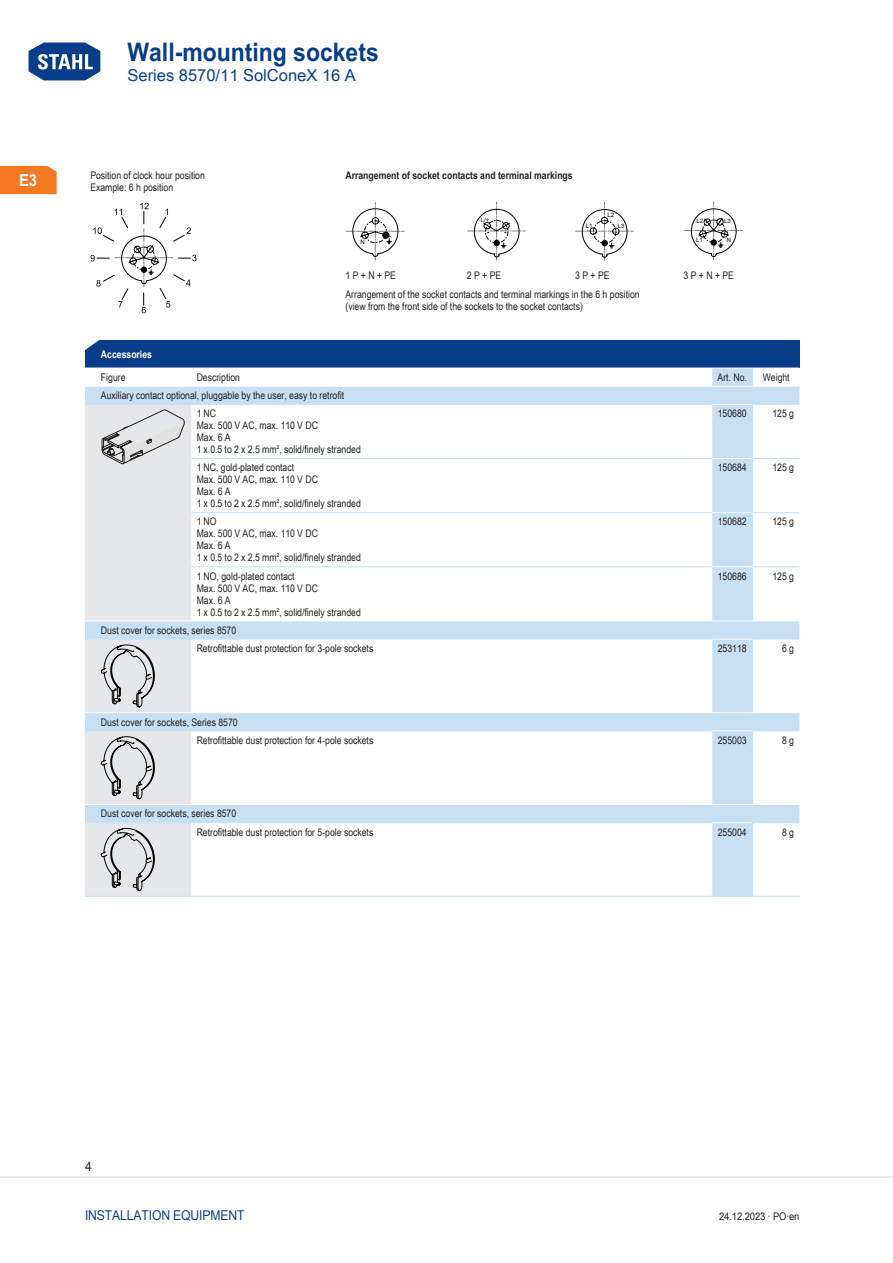
<style>
.page{position:relative;width:893px;height:1263px;background:#fff}
.page>*{position:absolute;margin:0;border:0;box-sizing:border-box;transform-origin:0 0}
.t1{font:700 25.5px "Arial Unicode MS";color:#083e89;scale:.9 1}
.TabHeader1stColumn{font:700 24px "Arial Unicode MS";color:#fff;scale:1.45 1}
.t2{font:16.5px "Arial Unicode MS";color:#083e89}
.t3{font:700 16.5px "Arial Unicode MS";color:#fff;scale:.9 1}
.t4{font:13.5px "Arial Unicode MS";letter-spacing:-.01em;color:#083e89;scale:.9 1}
.t5{font:13.5px "Arial Unicode MS";color:#231f20;scale:.9 1}
.TabBodyLeft{font:10.5px/12px "Arial Unicode MS";color:#231f20;scale:.83 1}
.TabBody1stColumnTitl{font:10.5px "Arial Unicode MS";color:#231f20;scale:.83 1}
.TabBodyCenter{font:10.5px "Arial Unicode MS";color:#231f20;scale:.83 1}
.TabBodyLeft-2{font:700 10.5px "Arial Unicode MS";color:#231f20;scale:.83 1}
.TabBodyRight{font:10.5px "Arial Unicode MS";color:#231f20;scale:.83 1}
.TabBodyLeft-3{font:10.5px "Arial Unicode MS";color:#231f20;scale:.9 1}
.TabHeader1stColumn-2{font:700 10.5px "Arial Unicode MS";color:#fff;scale:.83 1}
.TabBody1stColumn{font:10.5px "Arial Unicode MS";color:#231f20;scale:.83 1}
.t6{font:6px "Arial";color:#000}
.s1{font-weight:400;font-size:31.65px;color:#fff}
</style>
<div class="page">
<svg style="left:28px;top:42px;width:73px;height:39px"></svg>
<hr style="left:0;top:1176px;width:893px;height:2px;background:#e6e7e9">
<div style="left:0;top:166px;width:57px;height:28px;background:#f47921"></div>
<div style="left:85px;top:340px;width:714px;height:28px;background:#083e89"></div>
<svg style="left:85px;top:369px;width:714px;height:527px"></svg>
<svg style="left:85px;top:405px;width:106px;height:491px;fill:#e6e7e9"></svg>
<svg style="left:752px;top:368px;width:1px;height:18px"></svg>
<hr style="left:85px;top:386px;width:85px;height:1px;background:#fff">
<svg style="left:170px;top:386px;width:21px;height:1px"></svg>
<hr style="left:191px;top:386px;width:521px;height:1px;background:#fff">
<hr style="left:712px;top:386px;width:41px;height:1px;background:#fff">
<hr style="left:753px;top:386px;width:46px;height:1px;background:#fff">
<hr style="left:85px;top:404px;width:85px;height:1px;background:#c7e0f3">
<hr style="left:191px;top:404px;width:521px;height:1px;background:#c7e0f3">
<hr style="left:712px;top:404px;width:40px;height:1px;background:#fff">
<hr style="left:752px;top:404px;width:47px;height:1px;background:#c7e0f3">
<hr style="left:752px;top:405px;width:1px;height:53px;background:#c7e0f3">
<hr style="left:191px;top:458px;width:521px;height:1px;background:#c7e0f3">
<hr style="left:712px;top:458px;width:40px;height:1px;background:#fff">
<hr style="left:752px;top:458px;width:47px;height:1px;background:#c7e0f3">
<hr style="left:752px;top:459px;width:1px;height:53px;background:#c7e0f3">
<hr style="left:191px;top:512px;width:521px;height:1px;background:#c7e0f3">
<hr style="left:712px;top:512px;width:40px;height:1px;background:#fff">
<hr style="left:752px;top:512px;width:47px;height:1px;background:#c7e0f3">
<hr style="left:752px;top:513px;width:1px;height:53px;background:#c7e0f3">
<hr style="left:191px;top:566px;width:521px;height:1px;background:#c7e0f3">
<hr style="left:712px;top:566px;width:40px;height:1px;background:#fff">
<hr style="left:752px;top:566px;width:47px;height:1px;background:#c7e0f3">
<hr style="left:752px;top:567px;width:1px;height:54px;background:#c7e0f3">
<hr style="left:85px;top:621px;width:85px;height:1px;background:#fff">
<svg style="left:170px;top:621px;width:21px;height:1px"></svg>
<hr style="left:191px;top:621px;width:521px;height:1px;background:#fff">
<hr style="left:712px;top:621px;width:41px;height:1px;background:#fff">
<hr style="left:753px;top:621px;width:46px;height:1px;background:#fff">
<hr style="left:85px;top:639px;width:85px;height:1px;background:#c7e0f3">
<svg style="left:170px;top:639px;width:21px;height:1px"></svg>
<hr style="left:191px;top:639px;width:521px;height:1px;background:#c7e0f3">
<hr style="left:712px;top:639px;width:40px;height:1px;background:#fff">
<hr style="left:752px;top:639px;width:47px;height:1px;background:#c7e0f3">
<hr style="left:752px;top:639px;width:1px;height:73px;background:#c7e0f3">
<hr style="left:85px;top:712px;width:85px;height:1px;background:#fff">
<svg style="left:170px;top:712px;width:21px;height:1px"></svg>
<hr style="left:191px;top:712px;width:521px;height:1px;background:#fff">
<hr style="left:712px;top:712px;width:41px;height:1px;background:#fff">
<hr style="left:753px;top:712px;width:46px;height:1px;background:#fff">
<hr style="left:85px;top:730px;width:85px;height:1px;background:#c7e0f3">
<svg style="left:170px;top:730px;width:21px;height:1px"></svg>
<hr style="left:191px;top:730px;width:521px;height:1px;background:#c7e0f3">
<hr style="left:712px;top:730px;width:40px;height:1px;background:#fff">
<hr style="left:752px;top:730px;width:47px;height:1px;background:#c7e0f3">
<hr style="left:752px;top:731px;width:1px;height:73px;background:#c7e0f3">
<hr style="left:85px;top:804px;width:85px;height:1px;background:#fff">
<svg style="left:170px;top:804px;width:21px;height:1px"></svg>
<hr style="left:191px;top:804px;width:521px;height:1px;background:#fff">
<hr style="left:712px;top:804px;width:41px;height:1px;background:#fff">
<hr style="left:753px;top:804px;width:46px;height:1px;background:#fff">
<hr style="left:85px;top:822px;width:85px;height:1px;background:#c7e0f3">
<hr style="left:85px;top:896px;width:85px;height:1px;background:#c7e0f3">
<svg style="left:170px;top:822px;width:21px;height:1px"></svg>
<svg style="left:170px;top:896px;width:21px;height:1px"></svg>
<hr style="left:191px;top:822px;width:521px;height:1px;background:#c7e0f3">
<hr style="left:191px;top:896px;width:521px;height:1px;background:#c7e0f3">
<hr style="left:712px;top:822px;width:40px;height:1px;background:#fff">
<hr style="left:712px;top:896px;width:41px;height:1px;background:#c7e0f3">
<hr style="left:752px;top:822px;width:47px;height:1px;background:#c7e0f3">
<hr style="left:753px;top:896px;width:46px;height:1px;background:#c7e0f3">
<hr style="left:752px;top:823px;width:1px;height:73px;background:#c7e0f3">
<svg style="left:102px;top:404px;width:89px;height:60px"></svg>
<svg style="left:101px;top:645px;width:54px;height:62px"></svg>
<svg style="left:101px;top:736px;width:54px;height:63px"></svg>
<svg style="left:101px;top:828px;width:54px;height:63px"></svg>
<svg style="left:91px;top:203px;width:105px;height:110px"></svg>
<svg style="left:346px;top:202px;width:58px;height:58px"></svg>
<svg style="left:468px;top:202px;width:57px;height:58px"></svg>
<svg style="left:576px;top:202px;width:57px;height:58px"></svg>
<div style="left:601px;top:217px;width:7px;height:7px;border:1px solid #000;border-radius:50%"></div>
<svg style="left:685px;top:202px;width:57px;height:57px"></svg>
<h1 class="t1" style="left:26px;top:33px;width:393px"><span class="s1">Home</span> Wall-mounting sockets</h1>
<h3 class="t2" style="left:128px;top:63px;width:230px">Series 8570/11 SolConeX 16 A</h3>
<h3 class="t3" style="left:19px;top:168px;width:22px">E3</h3>
<p class="TabBodyLeft" style="left:90px;top:169px;width:140px">Position of clock hour position</p>
<p class="TabBodyLeft" style="left:90px;top:181px;width:101px">Example: 6 h position</p>
<p class="TabBodyLeft-2" style="left:345px;top:167px;width:275px">Arrangement of socket contacts and terminal markings</p>
<p class="t6" style="left:360px;top:238px;width:6px">N</p>
<p class="t6" style="left:481px;top:216px;width:10px">L/+</p>
<p class="t6" style="left:607px;top:212px;width:8px">L2</p>
<p class="t6" style="left:586px;top:222px;width:8px">L1</p>
<p class="t6" style="left:618px;top:222px;width:8px">L3</p>
<p class="t6" style="left:696px;top:217px;width:8px">L2</p>
<p class="t6" style="left:724px;top:217px;width:8px">L3</p>
<p class="t6" style="left:696px;top:237px;width:8px">L1</p>
<p class="t6" style="left:727px;top:237px;width:6px">N</p>
<p class="TabBodyLeft" style="left:345px;top:270px;width:62px">1 P + N + PE</p>
<p class="TabBodyLeft" style="left:467px;top:270px;width:43px">2 P + PE</p>
<p class="TabBodyLeft" style="left:575px;top:270px;width:43px">3 P + PE</p>
<p class="TabBodyLeft" style="left:683px;top:270px;width:62px">3 P + N + PE</p>
<p class="TabBodyLeft" style="left:345px;top:288px;width:356px">Arrangement of the socket contacts and terminal markings in the 6 h position</p>
<p class="TabBodyLeft" style="left:345px;top:300px;width:287px">(view from the front side of the sockets to the socket contacts)</p>
<p class="TabHeader1stColumn" style="left:82px;top:328px;width:16px">◤</p>
<p class="TabHeader1stColumn-2" style="left:101px;top:346px;width:63px">Accessories</p>
<p class="TabBody1stColumn" style="left:101px;top:370px;width:31px">Figure</p>
<p class="TabBodyLeft" style="left:197px;top:371px;width:54px">Description</p>
<p class="TabBodyCenter" style="left:718px;top:370px;width:37px">Art. No.</p>
<p class="TabBodyCenter" style="left:763px;top:370px;width:34px">Weight</p>
<p class="TabBody1stColumnTitl" style="left:101px;top:388px;width:294px">Auxiliary contact optional, pluggable by the user, easy to retrofit</p>
<p class="TabBodyLeft" style="left:197px;top:407px;width:199px">1 N C<br>Max. 500 V AC, max. 110 V DC<br>Max. 6 A<br>1 x 0.5 to 2 x 2.5 mm², solid/finely stranded</p>
<p class="TabBodyCenter" style="left:718px;top:406px;width:36px">150680</p>
<p class="TabBodyRight" style="left:772px;top:406px;width:28px">125 g</p>
<p class="TabBodyLeft" style="left:197px;top:461px;width:199px">1 NC, gold-plated contact<br>Max. 500 V AC, max. 110 V DC<br>Max. 6 A<br>1 x 0.5 to 2 x 2.5 mm², solid/finely stranded</p>
<p class="TabBodyCenter" style="left:718px;top:460px;width:36px">150684</p>
<p class="TabBodyRight" style="left:772px;top:460px;width:28px">125 g</p>
<p class="TabBodyLeft" style="left:197px;top:515px;width:199px">1 N O<br>Max. 500 V AC, max. 110 V DC<br>Max. 6 A<br>1 x 0.5 to 2 x 2.5 mm², solid/finely stranded</p>
<p class="TabBodyCenter" style="left:718px;top:514px;width:36px">150682</p>
<p class="TabBodyRight" style="left:772px;top:514px;width:28px">125 g</p>
<p class="TabBodyLeft" style="left:197px;top:570px;width:199px">1 NO, gold-plated contact<br>Max. 500 V AC, max. 110 V DC<br>Max. 6 A<br>1 x 0.5 to 2 x 2.5 mm², solid/finely stranded</p>
<p class="TabBodyCenter" style="left:718px;top:568px;width:36px">150686</p>
<p class="TabBodyRight" style="left:772px;top:568px;width:28px">125 g</p>
<p class="TabBody1stColumnTitl" style="left:101px;top:622px;width:164px">Dust cover for sockets, series 8570</p>
<p class="TabBodyLeft" style="left:197px;top:642px;width:214px">Retrofittable dust protection for 3-pole sockets</p>
<p class="TabBodyCenter" style="left:718px;top:641px;width:36px">253118</p>
<p class="TabBodyRight" style="left:782px;top:641px;width:16px">6 g</p>
<p class="TabBody1stColumnTitl" style="left:101px;top:714px;width:166px">Dust cover for sockets, Series 8570</p>
<p class="TabBodyLeft" style="left:197px;top:734px;width:214px">Retrofittable dust protection for 4-pole sockets</p>
<p class="TabBodyCenter" style="left:718px;top:732px;width:36px">255003</p>
<p class="TabBodyRight" style="left:782px;top:732px;width:16px">8 g</p>
<p class="TabBody1stColumnTitl" style="left:101px;top:806px;width:164px">Dust cover for sockets, series 8570</p>
<p class="TabBodyLeft" style="left:197px;top:825px;width:214px">Retrofittable dust protection for 5-pole sockets</p>
<p class="TabBodyCenter" style="left:718px;top:824px;width:36px">255004</p>
<p class="TabBodyRight" style="left:782px;top:824px;width:16px">8 g</p>
<p class="t5" style="left:85px;top:1157px;width:9px">4</p>
<p class="t4" style="left:85px;top:1205px;width:179px">Installation Equipment</p>
<p class="TabBodyLeft-3" style="left:719px;top:1208px;width:91px">24.12.2023 · PO·en</p>
</div>
